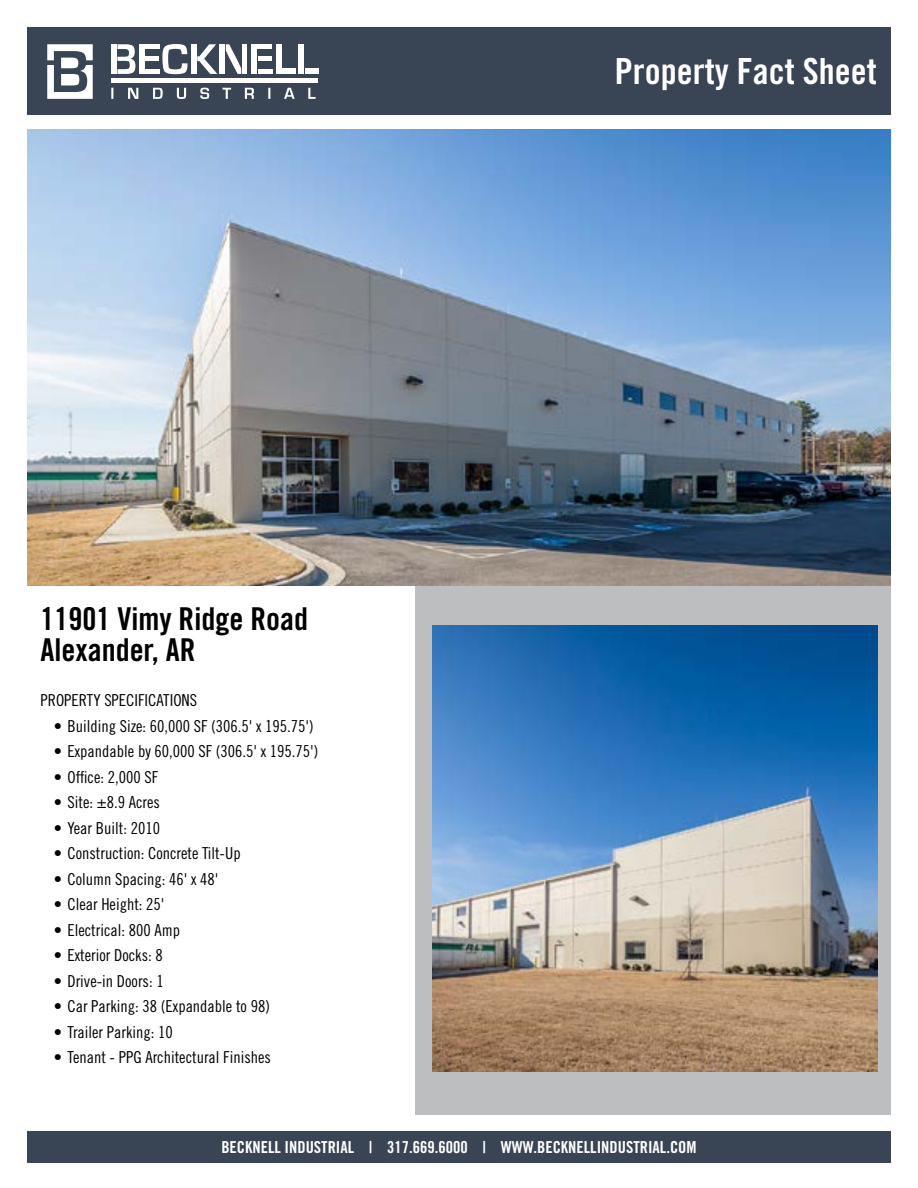
<style>
.page{position:relative;width:918px;height:1188px;background:#fff}
.page>*{position:absolute;margin:0;border:0;box-sizing:border-box;transform-origin:0 0}
.t1{font:36px "Trade Gothic LT Std Bd Cn 20";color:#fff}
.t2{font:31.5px/31.5px "Trade Gothic LT Std Bd Cn 20";color:#000}
.t3{font:27px "Trade Gothic LT Std Cn 18";color:#fff}
.t4{font:16.5px "Trade Gothic LT Std Cn 18";color:#000}
.t5{font:16.5px "Trade Gothic LT Std Bd Cn 20";color:#fff}
</style>
<div class="page">
<div style="left:416px;top:500px;width:475px;height:615px;background:#bcbec0"></div>
<img style="left:27px;top:130px;width:864px;height:455px">
<img style="left:432px;top:626px;width:446px;height:445px">
<div style="left:27px;top:27px;width:864px;height:87px;background:#394555"></div>
<svg style="left:162px;top:44px;width:25px;height:30px"></svg>
<div style="left:111px;top:78px;width:207px;height:5px;background:#fff"></div>
<svg style="left:111px;top:88px;width:205px;height:11px"></svg>
<div style="left:111px;top:44px;width:6px;height:30px;background:#fff"></div>
<svg style="left:117px;top:44px;width:18px;height:30px"></svg>
<div style="left:145px;top:44px;width:14px;height:5px;background:#fff"></div>
<hr style="left:145px;top:57px;width:13px;height:4px;background:#fff">
<div style="left:145px;top:69px;width:14px;height:5px;background:#fff"></div>
<div style="left:139px;top:44px;width:5px;height:30px;background:#fff"></div>
<div style="left:191px;top:44px;width:5px;height:30px;background:#fff"></div>
<svg style="left:197px;top:44px;width:20px;height:30px"></svg>
<div style="left:220px;top:44px;width:5px;height:30px;background:#fff"></div>
<svg style="left:226px;top:44px;width:15px;height:30px"></svg>
<div style="left:242px;top:44px;width:5px;height:30px;background:#fff"></div>
<div style="left:258px;top:44px;width:14px;height:5px;background:#fff"></div>
<hr style="left:258px;top:57px;width:13px;height:4px;background:#fff">
<div style="left:258px;top:69px;width:14px;height:5px;background:#fff"></div>
<div style="left:252px;top:44px;width:5px;height:30px;background:#fff"></div>
<div style="left:276px;top:44px;width:6px;height:30px;background:#fff"></div>
<div style="left:283px;top:69px;width:13px;height:5px;background:#fff"></div>
<div style="left:299px;top:44px;width:5px;height:30px;background:#fff"></div>
<div style="left:305px;top:69px;width:13px;height:5px;background:#fff"></div>
<svg style="left:47px;top:44px;width:46px;height:55px"></svg>
<div style="left:27px;top:1131px;width:864px;height:31px;background:#394555"></div>
<h2 class="t2" style="left:40px;top:602px;width:269px">11901 Vimy Ridge Road<br>Alexander, AR</h2>
<p class="t4" style="left:40px;top:691px;width:158px">PROPERTY SPECIFICATIONS</p>
<p class="t4" style="left:54px;top:716px;width:261px">• Building Size: 60,000 SF (306.5' x 195.75')</p>
<p class="t4" style="left:54px;top:742px;width:266px">• Expandable by 60,000 SF (306.5' x 195.75')</p>
<p class="t4" style="left:54px;top:767px;width:106px">• Office: 2,000 SF</p>
<p class="t4" style="left:54px;top:792px;width:107px">• Site: ±8.9 Acres</p>
<p class="t4" style="left:54px;top:818px;width:108px">• Year Built: 2010</p>
<p class="t4" style="left:54px;top:843px;width:188px">• Construction: Concrete Tilt-Up</p>
<p class="t4" style="left:54px;top:869px;width:166px">• Column Spacing: 46' x 48'</p>
<p class="t4" style="left:54px;top:894px;width:112px">• Clear Height: 25'</p>
<p class="t4" style="left:54px;top:920px;width:128px">• Electrical: 800 Amp</p>
<p class="t4" style="left:54px;top:945px;width:110px">• Exterior Docks: 8</p>
<p class="t4" style="left:54px;top:971px;width:111px">• Drive-in Doors: 1</p>
<p class="t4" style="left:54px;top:996px;width:217px">• Car Parking: 38 (Expandable to 98)</p>
<p class="t4" style="left:54px;top:1022px;width:120px">• Trailer Parking: 10</p>
<p class="t4" style="left:54px;top:1047px;width:218px">• Tenant - PPG Architectural Finishes</p>
<h1 class="t1" style="left:615px;top:49px;width:263px">Property Fact Sheet</h1>
<h3 class="t3" style="left:674px;top:62px;width:185px">PROPERTY LEASING</h3>
<p class="t5" style="left:221px;top:1137px;width:477px">BECKNELL INDUSTRIAL | 317.669.6000 | WWW.BECKNELLINDUSTRIAL.COM</p>
</div>
